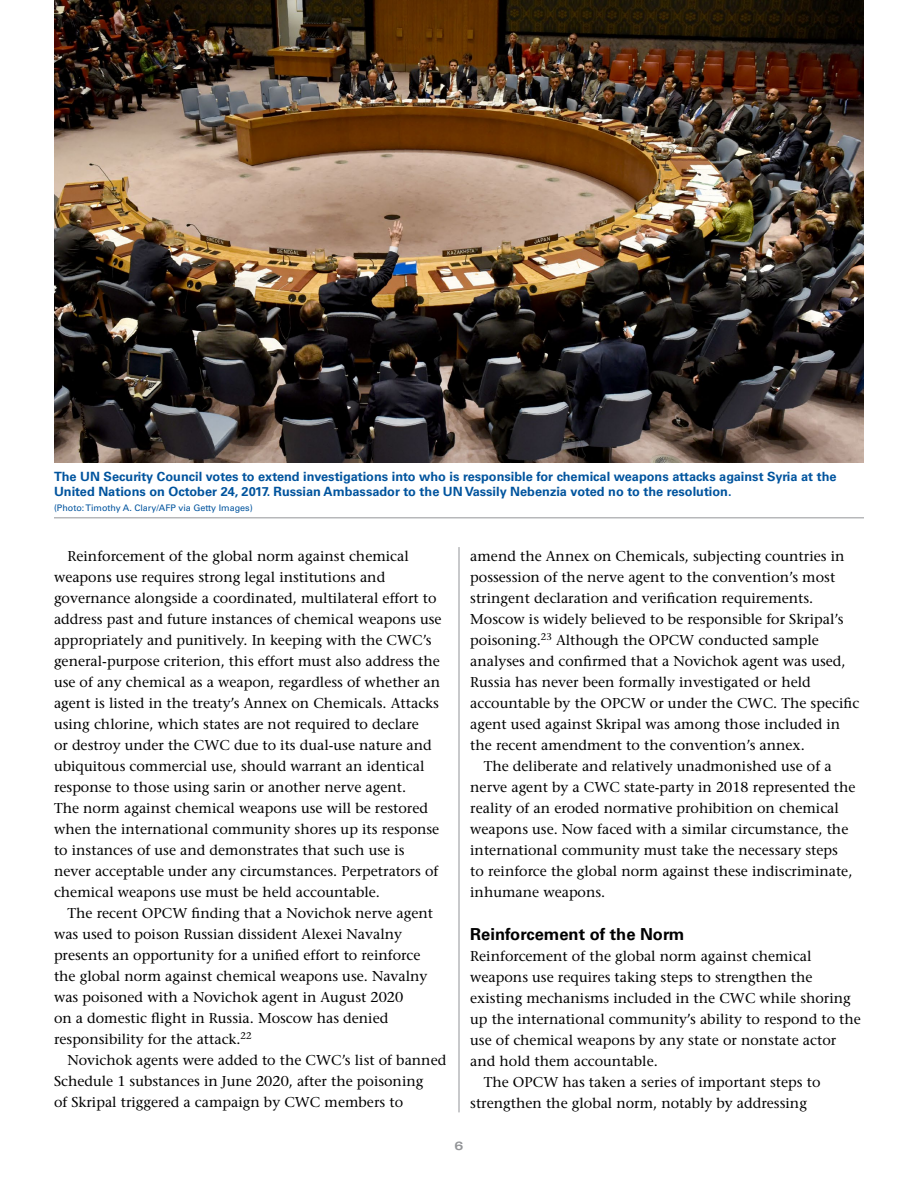
<style>
.page{position:relative;width:918px;height:1188px;background:#fff}
.page>*{position:absolute;margin:0;border:0;box-sizing:border-box;transform-origin:0 0}
.t1{font:700 16.5px "Univers LT Std";color:#000}
.t2{font:500 14.25px/21px "Stone Serif Std";color:#000}
.t3{font:700 12.75px/15px "Univers LT Std";color:#00549e}
.t4{font:700 expanded 12px "Univers LT Std";color:#939598}
.t5{font:9px "Univers LT Std";color:#00549e}
</style>
<div class="page">
<hr style="left:459px;top:547px;width:1px;height:565px;background:#939598">
<img style="left:54px;top:0;width:809px;height:462px">
<hr style="left:54px;top:517px;width:810px;height:1px;background:#939598">
<p class="t3" style="left:54px;top:469px;width:784px">The UN Security Council votes to extend investigations into who is responsible for chemical weapons attacks against Syria at the<br>United Nations on October 24, 2017. Russian Ambassador to the UN Vassily Nebenzia voted no to the resolution.</p>
<p class="t5" style="left:54px;top:502px;width:200px">(Photo: Timothy A. Clary/AFP via Getty Images)</p>
<p class="t2" style="left:54px;top:546px;width:389px;text-indent:13px">Reinforcement of the global norm against chemical weapons use requires strong legal institutions and governance alongside a coordinated, multilateral effort to address past and future instances of chemical weapons use appropriately and punitively. In keeping with the CWC’s general-purpose criterion, this effort must also address the use of any chemical as a weapon, regardless of whether an agent is listed in the treaty’s Annex on Chemicals. Attacks using chlorine, which states are not required to declare<br>or destroy under the CWC due to its dual-use nature and ubiquitous commercial use, should warrant an identical response to those using sarin or another nerve agent.<br>The norm against chemical weapons use will be restored when the international community shores up its response to instances of use and demonstrates that such use is never acceptable under any circumstances. Perpetrators of chemical weapons use must be held accountable.</p>
<p class="t2" style="left:54px;top:903px;width:381px;text-indent:13px">The recent OPCW finding that a Novichok nerve agent was used to poison Russian dissident Alexei Navalny presents an opportunity for a unified effort to reinforce the global norm against chemical weapons use. Navalny was poisoned with a Novichok agent in August 2020<br>on a domestic flight in Russia. Moscow has denied responsibility for the attack.<sup>22</sup></p>
<p class="t2" style="left:54px;top:1050px;width:394px;text-indent:13px">Novichok agents were added to the CWC’s list of banned<br>Schedule 1 substances in June 2020, after the poisoning<br>of Skripal triggered a campaign by CWC members to</p>
<p class="t2" style="left:470px;top:546px;width:376px">amend the Annex on Chemicals, subjecting countries in</p>
<p class="t2" style="left:470px;top:567px;width:367px">possession of the nerve agent to the convention’s most</p>
<p class="t2" style="left:470px;top:588px;width:345px">stringent declaration and verification requirements.</p>
<p class="t2" style="left:470px;top:609px;width:375px">Moscow is widely believed to be responsible for Skripal’s</p>
<p class="t2" style="left:470px;top:630px;width:350px">poisoning.<sup>23</sup> Although the OPCW conducted sample</p>
<p class="t2" style="left:470px;top:651px;width:377px">analyses and confirmed that a Novichok agent was used,</p>
<p class="t2" style="left:470px;top:672px;width:342px">Russia has never been formally investigated or held</p>
<p class="t2" style="left:470px;top:693px;width:391px">accountable by the OPCW or under the CWC. The specific</p>
<p class="t2" style="left:470px;top:714px;width:372px">agent used against Skripal was among those included in</p>
<p class="t2" style="left:470px;top:735px;width:336px">the recent amendment to the convention’s annex.</p>
<p class="t2" style="left:484px;top:756px;width:349px">The deliberate and relatively unadmonished use of a</p>
<p class="t2" style="left:470px;top:777px;width:387px">nerve agent by a CWC state-party in 2018 represented the</p>
<p class="t2" style="left:470px;top:798px;width:370px">reality of an eroded normative prohibition on chemical</p>
<p class="t2" style="left:470px;top:819px;width:380px">weapons use. Now faced with a similar circumstance, the</p>
<p class="t2" style="left:470px;top:840px;width:369px">international community must take the necessary steps</p>
<p class="t2" style="left:470px;top:861px;width:384px">to reinforce the global norm against these indiscriminate,</p>
<p class="t2" style="left:470px;top:882px;width:137px">inhumane weapons.</p>
<p class="t1" style="left:470px;top:925px;width:216px">Reinforcement of the Norm</p>
<p class="t2" style="left:470px;top:946px;width:343px">Reinforcement of the global norm against chemical</p>
<p class="t2" style="left:470px;top:967px;width:344px">weapons use requires taking steps to strengthen the</p>
<p class="t2" style="left:470px;top:988px;width:382px">existing mechanisms included in the CWC while shoring</p>
<p class="t2" style="left:470px;top:1009px;width:392px">up the international community’s ability to respond to the</p>
<p class="t2" style="left:470px;top:1030px;width:368px">use of chemical weapons by any state or nonstate actor</p>
<p class="t2" style="left:470px;top:1051px;width:189px">and hold them accountable.</p>
<p class="t2" style="left:484px;top:1072px;width:338px">The OPCW has taken a series of important steps to</p>
<p class="t2" style="left:470px;top:1093px;width:338px">strengthen the global norm, notably by addressing</p>
<p class="t4" style="left:455px;top:1139px;width:10px">6</p>
</div>
